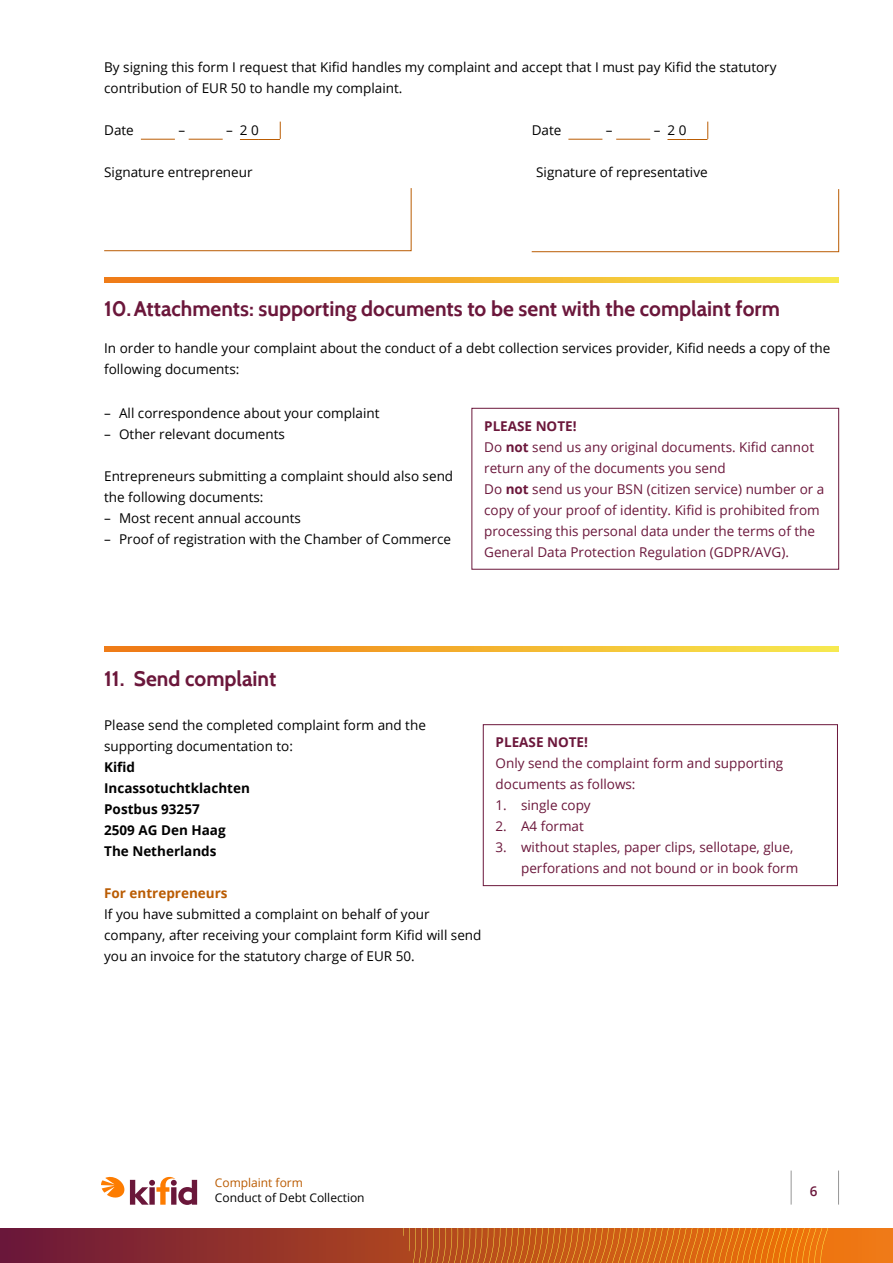
<style>
.page{position:relative;width:893px;height:1263px;background:#fff}
.page>*{position:absolute;margin:0;border:0;box-sizing:border-box;transform-origin:0 0}
.Alineakop_14_18{font:700 21px "Cabin";color:#6b173b}
.Introtekst_9_14{font:13.5px/21px "Open Sans";color:#000}
.Introtekst_9_14-2{font:13.5px/21px "Open Sans";color:#6b173b}
.Formuliertekst_9_18{font:700 13.5px/21px "Open Sans";color:#000}
.t1{font:700 13.5px "Open Sans";color:#ba5c03}
.t2{font:600 13.5px "Open Sans";color:#6b173b}
.t3{font:12px "Open Sans";color:#000}
.t4{font:12px "Open Sans";color:#ba5b02}
.s1{font-weight:700}
</style>
<div class="page">
<svg style="left:101px;top:1176px;width:96px;height:29px"></svg>
<svg style="left:0;top:1229px;width:893px;height:34px;background:#9a392b"></svg>
<svg style="left:138px;top:1229px;width:694px;height:34px;background:#bb541e"></svg>
<hr style="left:791px;top:1170px;width:1px;height:34px;background:#969696">
<hr style="left:838px;top:1170px;width:1px;height:34px;background:#969696">
<hr style="left:141px;top:139px;width:34px;height:1px;background:#ba5c03">
<hr style="left:189px;top:139px;width:34px;height:1px;background:#ba5c03">
<svg style="left:240px;top:122px;width:41px;height:18px"></svg>
<hr style="left:568px;top:139px;width:34px;height:1px;background:#ba5c03">
<hr style="left:616px;top:139px;width:34px;height:1px;background:#ba5c03">
<svg style="left:667px;top:122px;width:41px;height:18px"></svg>
<svg style="left:104px;top:188px;width:308px;height:63px"></svg>
<svg style="left:531px;top:189px;width:308px;height:63px"></svg>
<svg style="left:104px;top:277px;width:735px;height:5px;background:#f2ae2f"></svg>
<svg style="left:104px;top:647px;width:735px;height:5px;background:#f2ae2f"></svg>
<div style="left:472px;top:408px;width:367px;height:161px;border:1px solid #6b173b"></div>
<div style="left:483px;top:724px;width:355px;height:162px;border:1px solid #6b173b"></div>
<p class="Introtekst_9_14" style="left:104px;top:56px;width:674px">By signing this form I request that Kifid handles my complaint and accept that I must pay Kifid the statutory contribution of EUR 50 to handle my complaint.</p>
<p class="Introtekst_9_14" style="left:104px;top:119px;width:31px">Date</p>
<p class="Introtekst_9_14" style="left:178px;top:119px;width:8px">–</p>
<p class="Introtekst_9_14" style="left:226px;top:119px;width:34px">– 2 0</p>
<p class="Introtekst_9_14" style="left:532px;top:119px;width:31px">Date</p>
<p class="Introtekst_9_14" style="left:606px;top:119px;width:8px">–</p>
<p class="Introtekst_9_14" style="left:654px;top:119px;width:34px">– 2 0</p>
<p class="Introtekst_9_14" style="left:104px;top:161px;width:150px">Signature entrepreneur</p>
<p class="Introtekst_9_14" style="left:536px;top:161px;width:173px">Signature of representative</p>
<h1 class="Alineakop_14_18" style="left:104px;top:296px;width:677px">10.Attachments: supporting documents to be sent with the complaint form</h1>
<p class="Introtekst_9_14" style="left:104px;top:337px;width:728px">In order to handle your complaint about the conduct of a debt collection services provider, Kifid needs a copy of the following documents:</p>
<p class="Introtekst_9_14" style="left:104px;top:403px;width:277px">– All correspondence about your complaint</p>
<p class="Introtekst_9_14" style="left:104px;top:424px;width:182px">– Other relevant documents</p>
<p class="Introtekst_9_14" style="left:104px;top:466px;width:351px">Entrepreneurs submitting a complaint should also send the following documents:</p>
<p class="Introtekst_9_14" style="left:104px;top:508px;width:198px">– Most recent annual accounts</p>
<p class="Introtekst_9_14" style="left:104px;top:529px;width:348px">– Proof of registration with the Chamber of Commerce</p>
<p class="Introtekst_9_14-2" style="left:484px;top:415px;width:342px"><span class="s1">PLEASE NOTE!<br></span>Do <span class="s1">not</span> send us any original documents. Kifid cannot return any of the documents you send<br>Do <span class="s1">not</span> send us your BSN (citizen service) number or a copy of your proof of identity. Kifid is prohibited from processing this personal data under the terms of the General Data Protection Regulation (GDPR/AVG).</p>
<h1 class="Alineakop_14_18" style="left:104px;top:666px;width:174px">11. Send complaint</h1>
<p class="Introtekst_9_14" style="left:104px;top:714px;width:323px">Please send the completed complaint form and the supporting documentation to:</p>
<p class="Formuliertekst_9_18" style="left:104px;top:756px;width:147px">Kifid<br>Incassotuchtklachten<br>Postbus 93257<br>2509 AG Den Haag<br>The Netherlands</p>
<h2 class="t1" style="left:104px;top:884px;width:125px">For entrepreneurs</h2>
<p class="Introtekst_9_14" style="left:104px;top:903px;width:379px">If you have submitted a complaint on behalf of your company, after receiving your complaint form Kifid will send you an invoice for the statutory charge of EUR 50.</p>
<p class="Introtekst_9_14-2" style="left:496px;top:731px;width:289px"><span class="s1">PLEASE NOTE!<br></span>Only send the complaint form and supporting documents as follows:</p>
<p class="Introtekst_9_14-2" style="left:496px;top:794px;width:97px">1. single copy</p>
<p class="Introtekst_9_14-2" style="left:496px;top:815px;width:90px">2. A4 format</p>
<p class="Introtekst_9_14-2" style="left:521px;top:836px;width:279px;text-indent:-26px">3. without staples, paper clips, sellotape, glue, perforations and not bound or in book form</p>
<p class="t4" style="left:215px;top:1174px;width:90px">Complaint form</p>
<p class="t3" style="left:215px;top:1189px;width:151px">Conduct of Debt Collection</p>
<p class="t2" style="left:810px;top:1181px;width:9px">6</p>
</div>
